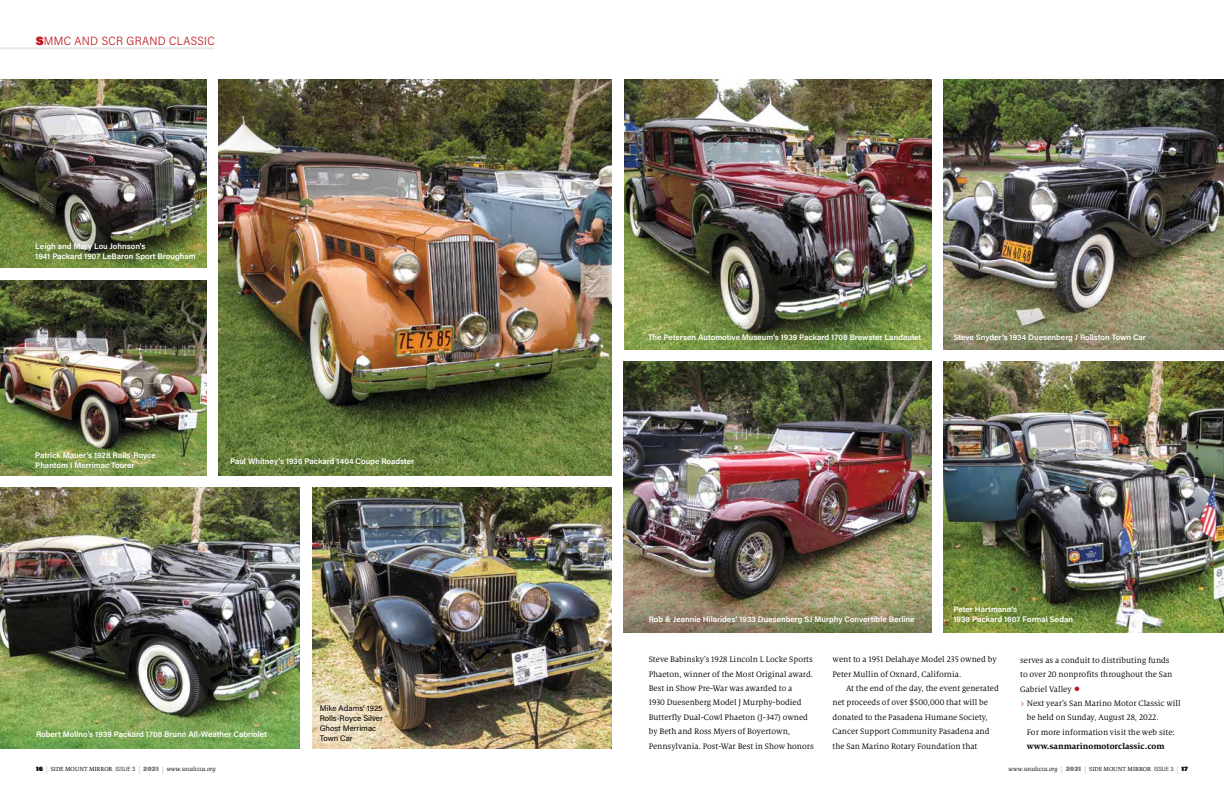
<style>
.page{position:relative;width:1224px;height:792px;background:#fff}
.page>*{position:absolute;margin:0;border:0;box-sizing:border-box;transform-origin:0 0}
.t1{font:300 12px "Acumin Pro Semi Cond";letter-spacing:.025em;color:#be141b}
.t2{font:8.8px/14.4px "Milo Serif OT";color:#000}
.t3{font:700 8.8px "Milo Serif OT";color:#000}
.t4{font:600 8px/10px "Acumin Pro";color:#fff}
.t5{font:8px/10px "Acumin Pro";color:#000}
.t6{font:italic 6.5px "Milo Serif OT";color:#000}
.s1{font-weight:900}
.s2{font-size:18px;color:#be141b}
.s3{color:#be141b}
.s4{font-family:"Acumin Pro";font-weight:900;font-style:normal}
.s5{font-style:normal;font-size:8px;color:#a7a9ac}
.s6{font-style:normal}
.s7{font-family:"Acumin Pro Semi Cond";font-weight:300;font-style:normal;font-size:6px}
.s8{font-family:"Acumin Pro";font-weight:900;font-style:normal;color:#808285}
</style>
<div class="page">
<img style="left:0;top:79px;width:206px;height:188px">
<img style="left:0;top:280px;width:206px;height:196px">
<img style="left:624px;top:79px;width:308px;height:271px">
<img style="left:624px;top:362px;width:308px;height:271px">
<img style="left:0;top:488px;width:300px;height:261px">
<img style="left:218px;top:79px;width:394px;height:397px">
<img style="left:944px;top:79px;width:280px;height:271px">
<img style="left:944px;top:362px;width:280px;height:271px">
<img style="left:312px;top:488px;width:300px;height:261px">
<hr style="left:0;top:47px;width:215px;height:2px;background:#e1e2e3">
<h1 class="t1" style="left:36px;top:32px;width:181px"><span class="s1">S</span>MMC AND SCR GRAND CLASSIC</h1>
<p class="t4" style="left:35px;top:240px;width:162px">Leigh and Mary Lou Johnson’s<br>1941 Packard 1907 LeBaron Sport Brougham</p>
<p class="t4" style="left:35px;top:450px;width:122px">Patrick Mauer’s 1928 Rolls-Royce<br>Phantom I Merrimac Tourer</p>
<p class="t4" style="left:230px;top:456px;width:186px">Paul Whitney’s 1936 Packard 1404 Coupe Roadster</p>
<p class="t4" style="left:36px;top:729px;width:233px">Robert Mollno’s 1939 Packard 1708 Brunn All-Weather Cabriolet</p>
<p class="t5" style="left:320px;top:703px;width:65px">Mike Adams’ 1925<br>Rolls-Royce Silver<br>Ghost Merrimac<br>Town Car</p>
<p class="t4" style="left:648px;top:332px;width:275px">The Petersen Automotive Museum’s 1939 Packard 1708 Brewster Landaulet</p>
<p class="t4" style="left:954px;top:332px;width:194px">Steve Snyder’s 1934 Duesenberg J Rollston Town Car</p>
<p class="t4" style="left:649px;top:614px;width:267px">Rob &amp; Jeannie Hilarides’ 1933 Duesenberg SJ Murphy Convertible Berline</p>
<p class="t4" style="left:954px;top:604px;width:121px">Peter Hartmann’s<br>1938 Packard 1607 Formal Sedan</p>
<p class="t2" style="left:649px;top:652px;width:167px">Steve Babinsky’s 1928 Lincoln L Locke Sports Phaeton, winner of the Most Original award.<br>Best in Show Pre-War was awarded to a<br>1930 Duesenberg Model J Murphy-bodied Butterfly Dual-Cowl Phaeton (J-347) owned by Beth and Ross Myers of Boyertown, Pennsylvania. Post-War Best in Show honors</p>
<p class="t2" style="left:833px;top:652px;width:166px">went to a 1951 Delahaye Model 235 owned by<br>Peter Mullin of Oxnard, California.</p>
<p class="t2" style="left:833px;top:681px;width:168px;text-indent:14px">At the end of the day, the event generated net proceeds of over $500,000 that will be donated to the Pasadena Humane Society, Cancer Support Community Pasadena and the San Marino Rotary Foundation that</p>
<p class="t2" style="left:1020px;top:653px;width:151px">serves as a conduit to distributing funds</p>
<p class="t2" style="left:1020px;top:667px;width:154px">to over 20 nonprofits throughout the San</p>
<p class="t2" style="left:1020px;top:682px;width:62px">Gabriel Valley <span class="s2">•</span></p>
<p class="t2" style="left:1020px;top:696px;width:162px"><span class="s3">&gt;</span> Next year’s San Marino Motor Classic will</p>
<p class="t2" style="left:1027px;top:710px;width:134px">be held on Sunday, August 28, 2022.</p>
<p class="t2" style="left:1027px;top:725px;width:150px">For more information visit the web site:</p>
<p class="t3" style="left:1027px;top:741px;width:139px">www.sanmarinomotorclassic.com</p>
<p class="t6" style="left:36px;top:765px;width:181px"><span class="s4">16</span> <span class="s5">|</span> <span class="s6">SIDE MOUNT MIRROR</span> <span class="s7">ISSUE 3</span> <span class="s5">|</span> <span class="s8">2021</span> <span class="s5">|</span> www.socalccca.org</p>
<p class="t6" style="left:1009px;top:765px;width:181px">www.socalccca.org <span class="s5">|</span> <span class="s8">2021</span> <span class="s5">|</span> <span class="s6">SIDE MOUNT MIRROR</span> <span class="s7">ISSUE 3</span> <span class="s5">|</span> <span class="s4">17</span></p>
</div>
